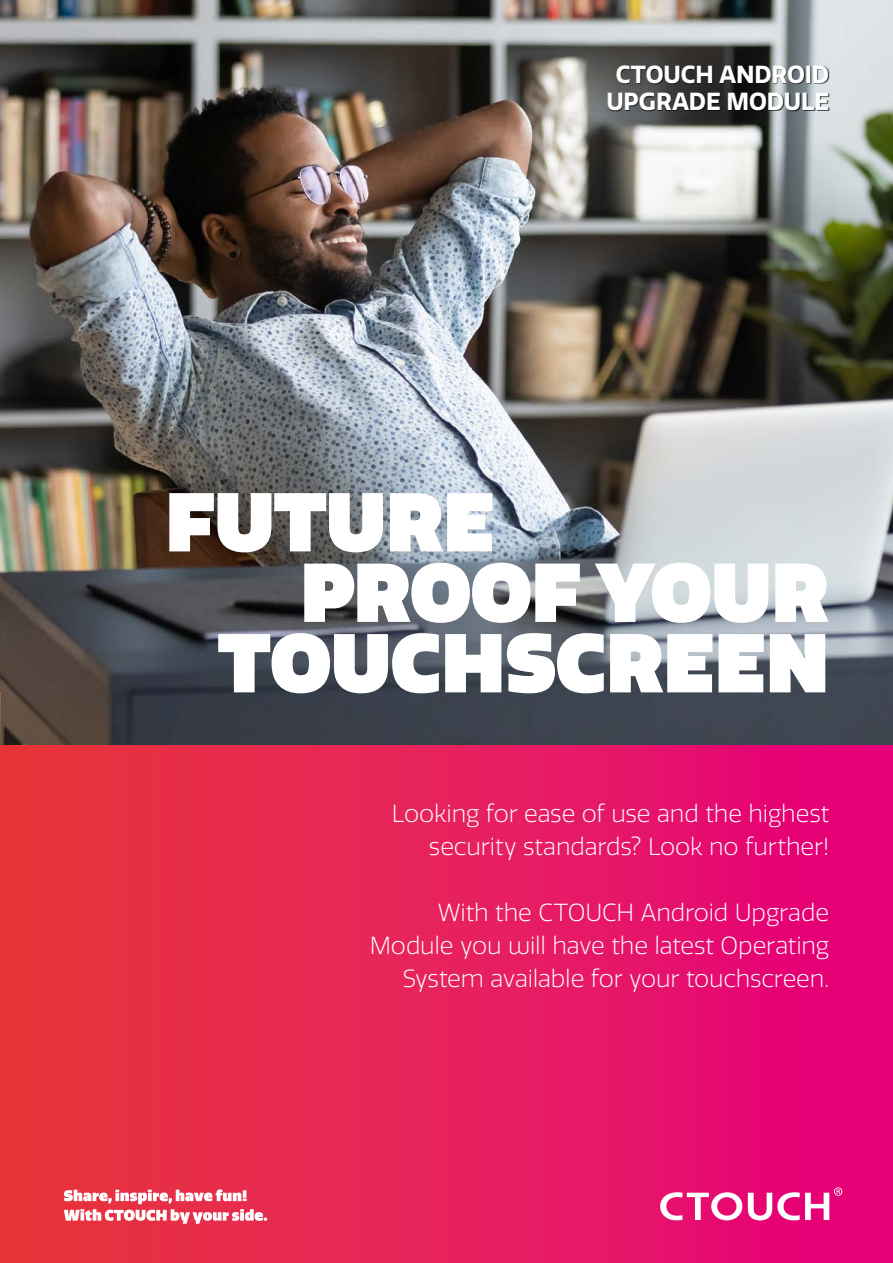
<style>
.page{position:relative;width:893px;height:1263px;background:#fff}
.page>*{position:absolute;margin:0;border:0;box-sizing:border-box;transform-origin:0 0}
.t1{font:900 81px "Quatro";letter-spacing:-.005em;color:#fff}
.t2{font:300 24px/33px "Quatro";letter-spacing:-.005em;color:#fff;text-align:right}
.t3{font:700 24px/27px "Quatro";letter-spacing:-.005em;color:#fff;text-align:center}
</style>
<div class="page">
<div style="left:0;top:0;width:893px;height:1263px;background:linear-gradient(to right,#e73a39,#e6017e)"></div>
<img style="left:0;top:0;width:893px;height:745px">
<svg style="left:64px;top:1189px;width:203px;height:35px"></svg>
<svg style="left:660px;top:1192px;width:82px;height:28px"></svg>
<svg style="left:748px;top:1187px;width:94px;height:33px"></svg>
<div style="left:608px;top:66px;width:221px;height:45px;background:#000;opacity:.75"></div>
<p class="t3" style="left:606px;top:61px;width:224px">CTOUCH ANDROID<br>UPGRADE MODULE</p>
<h1 class="t1" style="left:165px;top:471px;width:331px">FUTURE</h1>
<h1 class="t1" style="left:300px;top:541px;width:530px">PROOF YOUR</h1>
<h1 class="t1" style="left:218px;top:612px;width:613px">TOUCHSCREEN</h1>
<p class="t2" style="left:392px;top:798px;width:439px">Looking for ease of use and the highest security standards? Look no further!</p>
<p class="t2" style="left:370px;top:897px;width:461px">With the CTOUCH Android Upgrade<br>Module you will have the latest Operating<br>System available for your touchscreen.</p>
</div>
